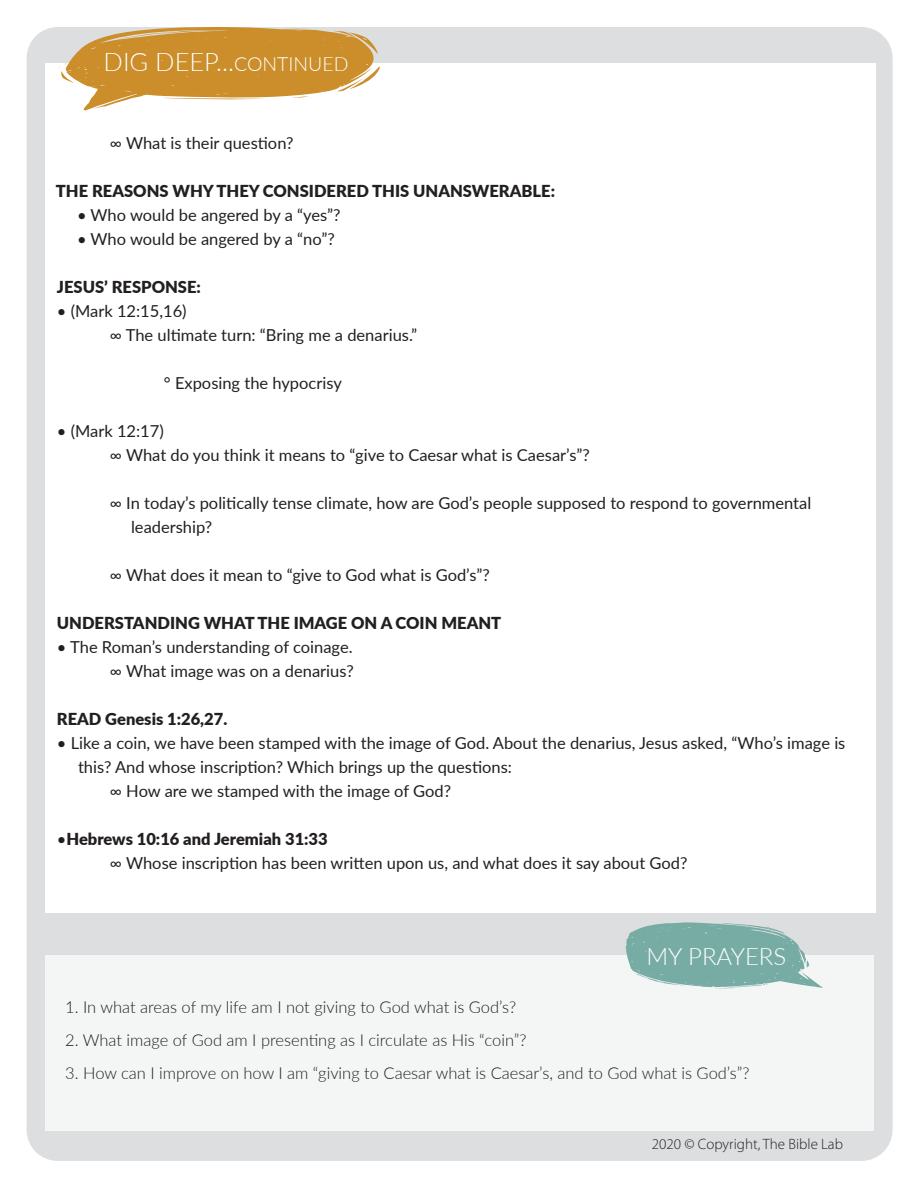
<style>
.page{position:relative;width:918px;height:1188px;background:#fff}
.page>*{position:absolute;margin:0;border:0;box-sizing:border-box;transform-origin:0 0}
.t1{font:300 25.5px "Lato";color:#fff}
.t2{font:300 24px "Lato";color:#fff}
.t3{font:16.5px/24px "Lato";color:#231f20}
.t4{font:300 16.5px "Lato";color:#231f20}
.t5{font:900 16.5px "Lato";color:#231f20}
.t6{font:300 15px "Myriad Pro";color:#231f20}
.s1{font-size:19.5px}
.s2{font-weight:900}
</style>
<div class="page">
<div style="left:27px;top:27px;width:866px;height:1134px;background:#dddedf;border-radius:31px"></div>
<div style="left:45px;top:63px;width:831px;height:850px;background:#fff"></div>
<svg style="left:59px;top:27px;width:321px;height:83px"></svg>
<div style="left:45px;top:955px;width:829px;height:176px;background:#f4f5f5"></div>
<svg style="left:625px;top:922px;width:198px;height:66px"></svg>
<h1 class="t1" style="left:104px;top:44px;width:246px">DIG DEEP...<span class="s1">CONTINUED</span></h1>
<p class="t3" style="left:110px;top:130px;width:185px">∞ What is their question?</p>
<p class="t5" style="left:56px;top:179px;width:501px">THE REASONS WHY THEY CONSIDERED THIS UNANSWERABLE:</p>
<p class="t3" style="left:77px;top:202px;width:265px">• Who would be angered by a “yes”?</p>
<p class="t3" style="left:77px;top:226px;width:259px">• Who would be angered by a “no”?</p>
<p class="t5" style="left:57px;top:275px;width:145px">JESUS’ RESPONSE:</p>
<p class="t3" style="left:110px;top:298px;width:309px;text-indent:-53px">• (Mark 12:15,16)<br>∞ The ultimate turn: “Bring me a denarius.”</p>
<p class="t3" style="left:164px;top:370px;width:179px">° Exposing the hypocrisy</p>
<p class="t3" style="left:110px;top:418px;width:481px;text-indent:-53px">• (Mark 12:17)<br>∞ What do you think it means to “give to Caesar what is Caesar’s”?</p>
<p class="t3" style="left:131px;top:490px;width:682px;text-indent:-21px">∞ In today’s politically tense climate, how are God’s people supposed to respond to governmental leadership?</p>
<p class="t3" style="left:110px;top:562px;width:381px">∞ What does it mean to “give to God what is God’s”?</p>
<p class="t5" style="left:57px;top:611px;width:446px">UNDERSTANDING WHAT THE IMAGE ON A COIN MEANT</p>
<p class="t3" style="left:57px;top:634px;width:298px;text-align:right">• The Roman’s understanding of coinage. ∞ What image was on a denarius?</p>
<p class="t5" style="left:57px;top:707px;width:172px">READ Genesis 1:26,27.</p>
<p class="t3" style="left:57px;top:730px;width:790px">• Like a coin, we have been stamped with the image of God. About the denarius, Jesus asked, “Who’s image is</p>
<p class="t3" style="left:78px;top:754px;width:435px">this? And whose inscription? Which brings up the questions:</p>
<p class="t3" style="left:110px;top:778px;width:343px">∞ How are we stamped with the image of God?</p>
<p class="t3" style="left:110px;top:826px;width:579px;text-indent:-53px">•<span class="s2">Hebrews 10:16 and Jeremiah 31:33<br></span>∞ Whose inscription has been written upon us, and what does it say about God?</p>
<h2 class="t2" style="left:646px;top:940px;width:141px">MY PRAYERS</h2>
<p class="t4" style="left:65px;top:996px;width:453px">1. In what areas of my life am I not giving to God what is God’s?</p>
<p class="t4" style="left:65px;top:1029px;width:463px">2. What image of God am I presenting as I circulate as His “coin”?</p>
<p class="t4" style="left:65px;top:1062px;width:686px">3. How can I improve on how I am “giving to Caesar what is Caesar’s, and to God what is God’s”?</p>
<p class="t6" style="left:652px;top:1135px;width:193px">2020 © Copyright, The Bible Lab</p>
</div>
